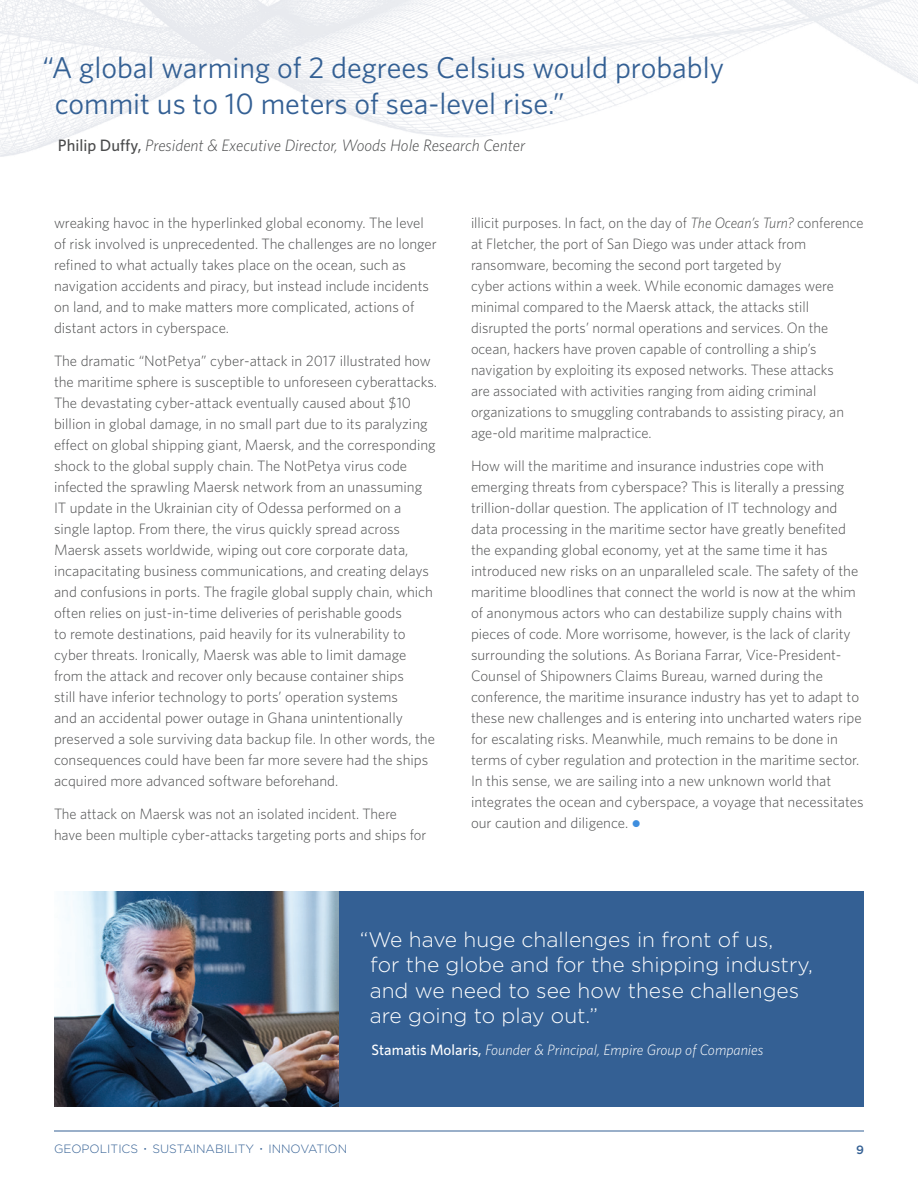
<style>
.page{position:relative;width:918px;height:1188px;background:#fff}
.page>*{position:absolute;margin:0;border:0;box-sizing:border-box;transform-origin:0 0}
.Questions{font:30px/36px "Whitney";color:#346094}
.Questions-2{font:300 21px/25.5px "Gotham";color:#fff}
.Questions-3{font:italic 300 16.5px "Whitney";color:#4b4c4d}
.t1{font:300 15px/21px "Whitney";color:#4b4c4d}
.Questions-4{font:italic 300 15px "Whitney";color:#fff}
.t2{font:300 12px "Gotham";color:#346094}
.t3{font:500 12px "Gotham";color:#346094}
.s1{font-weight:500;font-style:normal}
.s2{font-style:italic}
.s3{color:#3e8ede}
</style>
<div class="page">
<hr style="left:54px;top:1131px;width:810px;height:1px;background:#346094">
<img style="left:0;top:0;width:918px;height:157px">
<img style="left:54px;top:891px;width:286px;height:216px">
<div style="left:340px;top:891px;width:524px;height:216px;background:#346094"></div>
<p class="Questions" style="left:55px;top:49px;width:671px;text-indent:-12px">“A global warming of 2 degrees Celsius would probably commit us to 10 meters of sea-level rise.”</p>
<p class="Questions-3" style="left:58px;top:134px;width:469px"><span class="s1">Philip Duffy,</span> President &amp; Executive Director, Woods Hole Research Center</p>
<p class="t1" style="left:54px;top:212px;width:384px">wreaking havoc in the hyperlinked global economy. The level of risk involved is unprecedented. The challenges are no longer refined to what actually takes place on the ocean, such as navigation accidents and piracy, but instead include incidents on land, and to make matters more complicated, actions of distant actors in cyberspace.</p>
<p class="t1" style="left:54px;top:350px;width:385px">The dramatic “NotPetya” cyber-attack in 2017 illustrated how the maritime sphere is susceptible to unforeseen cyberattacks.<br>The devastating cyber-attack eventually caused about $10 billion in global damage, in no small part due to its paralyzing effect on global shipping giant, Maersk, and the corresponding shock to the global supply chain. The NotPetya virus code infected the sprawling Maersk network from an unassuming IT update in the Ukrainian city of Odessa performed on a single laptop. From there, the virus quickly spread across Maersk assets worldwide, wiping out core corporate data, incapacitating business communications, and creating delays and confusions in ports. The fragile global supply chain, which often relies on just-in-time deliveries of perishable goods<br>to remote destinations, paid heavily for its vulnerability to cyber threats. Ironically, Maersk was able to limit damage from the attack and recover only because container ships<br>still have inferior technology to ports’ operation systems<br>and an accidental power outage in Ghana unintentionally preserved a sole surviving data backup file. In other words, the consequences could have been far more severe had the ships acquired more advanced software beforehand.</p>
<p class="t1" style="left:54px;top:803px;width:374px">The attack on Maersk was not an isolated incident. There have been multiple cyber-attacks targeting ports and ships for</p>
<p class="t1" style="left:471px;top:212px;width:394px">illicit purposes. In fact, on the day of <span class="s2">The Ocean’s Turn?</span> conference at Fletcher, the port of San Diego was under attack from ransomware, becoming the second port targeted by<br>cyber actions within a week. While economic damages were minimal compared to the Maersk attack, the attacks still disrupted the ports’ normal operations and services. On the ocean, hackers have proven capable of controlling a ship’s navigation by exploiting its exposed networks. These attacks<br>are associated with activities ranging from aiding criminal organizations to smuggling contrabands to assisting piracy, an age-old maritime malpractice.</p>
<p class="t1" style="left:471px;top:455px;width:394px">How will the maritime and insurance industries cope with emerging threats from cyberspace? This is literally a pressing trillion-dollar question. The application of IT technology and data processing in the maritime sector have greatly benefited the expanding global economy, yet at the same time it has introduced new risks on an unparalleled scale. The safety of the maritime bloodlines that connect the world is now at the whim of anonymous actors who can destabilize supply chains with pieces of code. More worrisome, however, is the lack of clarity surrounding the solutions. As Boriana Farrar, Vice-President-Counsel of Shipowners Claims Bureau, warned during the conference, the maritime insurance industry has yet to adapt to these new challenges and is entering into uncharted waters ripe for escalating risks. Meanwhile, much remains to be done in terms of cyber regulation and protection in the maritime sector.<br>In this sense, we are sailing into a new unknown world that integrates the ocean and cyberspace, a voyage that necessitates our caution and diligence. <span class="s3">●</span></p>
<p class="Questions-2" style="left:370px;top:926px;width:445px;text-indent:-10px">“We have huge challenges in front of us,<br>for the globe and for the shipping industry, and we need to see how these challenges are going to play out.”</p>
<p class="Questions-4" style="left:372px;top:1040px;width:393px"><span class="s1">Stamatis Molaris,</span> Founder &amp; Principal, Empire Group of Companies</p>
<p class="t2" style="left:54px;top:1142px;width:86px">GEOPOLITICS</p>
<p class="t2" style="left:144px;top:1142px;width:111px">● SUSTAINABILITY</p>
<p class="t2" style="left:260px;top:1142px;width:89px">● INNOVATION</p>
<p class="t3" style="left:856px;top:1142px;width:9px">9</p>
</div>
